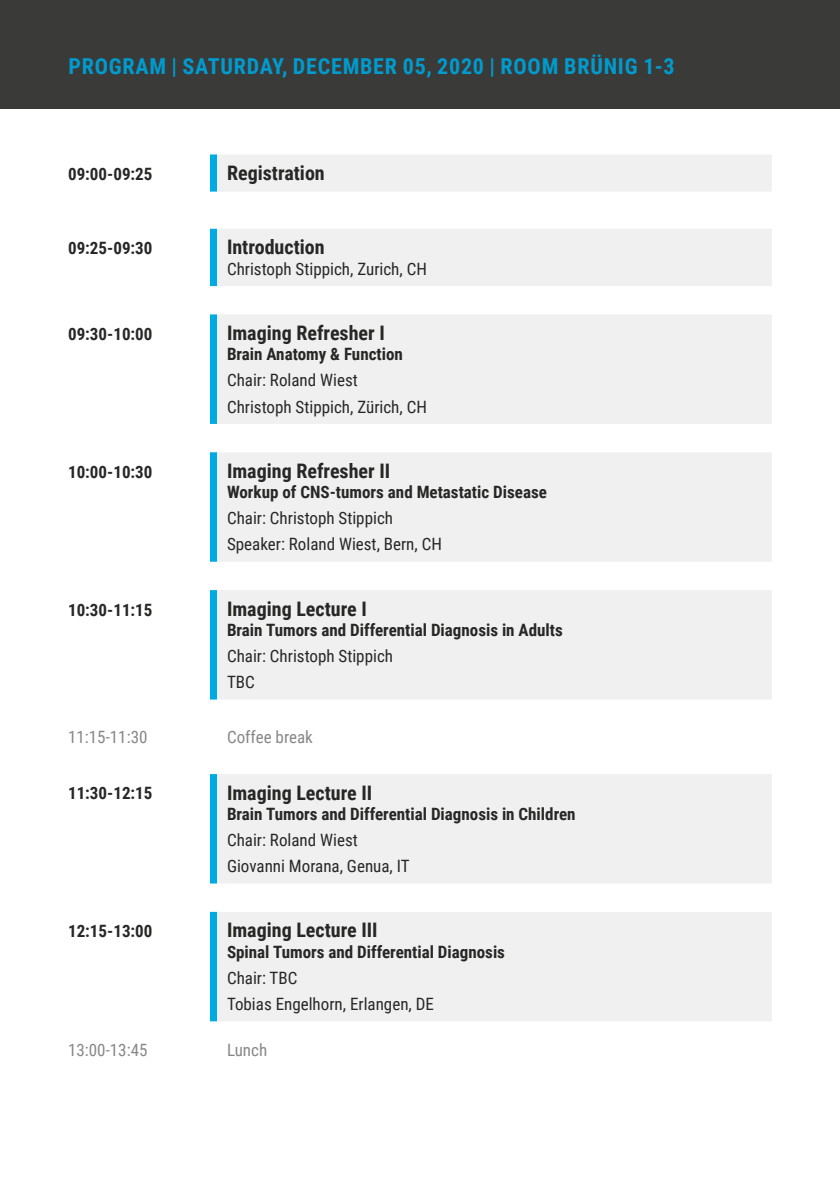
<style>
.page{position:relative;width:840px;height:1191px;background:#fff}
.page>*{position:absolute;margin:0;border:0;box-sizing:border-box;transform-origin:0 0}
.t1{font:700 22px "Roboto Condensed";letter-spacing:.035em;color:#009bce}
.t2{font:700 20px "Roboto Condensed";color:#272726}
.t3{font:700 17px "Roboto Condensed";color:#272726}
.t4{font:17px/26px "Roboto Condensed";color:#272726}
.t5{font:17px "Roboto Condensed";color:#868786}
</style>
<div class="page">
<div style="left:0;top:0;width:839px;height:108px;background:#3a3a39"></div>
<svg style="left:210px;top:154px;width:7px;height:867px"></svg>
<svg style="left:217px;top:154px;width:554px;height:867px;fill:#f0f0f0"></svg>
<p class="t1" style="left:68px;top:51px;width:607px">PROGRAM | SATURDAY, DECEMBER 05, 2020 | ROOM BRÜNIG 1-3</p>
<p class="t3" style="left:68px;top:162px;width:86px">09:00-09:25</p>
<p class="t2" style="left:227px;top:159px;width:99px">Registration</p>
<p class="t3" style="left:68px;top:236px;width:86px">09:25-09:30</p>
<p class="t2" style="left:227px;top:233px;width:99px">Introduction</p>
<p class="t4" style="left:227px;top:255px;width:201px">Christoph Stippich, Zurich, CH</p>
<p class="t3" style="left:68px;top:322px;width:86px">09:30-10:00</p>
<p class="t2" style="left:227px;top:319px;width:159px">Imaging Refresher I</p>
<p class="t3" style="left:227px;top:342px;width:177px">Brain Anatomy &amp; Function</p>
<p class="t4" style="left:227px;top:367px;width:201px">Chair: Roland Wiest<br>Christoph Stippich, Zürich, CH</p>
<p class="t3" style="left:68px;top:460px;width:86px">10:00-10:30</p>
<p class="t2" style="left:227px;top:457px;width:165px">Imaging Refresher II</p>
<p class="t3" style="left:227px;top:480px;width:321px">Workup of CNS-tumors and Metastatic Disease</p>
<p class="t4" style="left:227px;top:504px;width:216px">Chair: Christoph Stippich<br>Speaker: Roland Wiest, Bern, CH</p>
<p class="t3" style="left:68px;top:597px;width:86px">10:30-11:15</p>
<p class="t2" style="left:227px;top:594px;width:141px">Imaging Lecture I</p>
<p class="t3" style="left:227px;top:618px;width:337px">Brain Tumors and Differential Diagnosis in Adults</p>
<p class="t4" style="left:227px;top:642px;width:167px">Chair: Christoph Stippich<br>TBC</p>
<p class="t5" style="left:68px;top:725px;width:81px">11:15-11:30</p>
<p class="t5" style="left:227px;top:725px;width:87px">Coffee break</p>
<p class="t3" style="left:68px;top:781px;width:86px">11:30-12:15</p>
<p class="t2" style="left:227px;top:778px;width:147px">Imaging Lecture II</p>
<p class="t3" style="left:227px;top:802px;width:350px">Brain Tumors and Differential Diagnosis in Children</p>
<p class="t4" style="left:227px;top:826px;width:184px">Chair: Roland Wiest<br>Giovanni Morana, Genua, IT</p>
<p class="t3" style="left:68px;top:919px;width:86px">12:15-13:00</p>
<p class="t2" style="left:227px;top:916px;width:152px">Imaging Lecture III</p>
<p class="t3" style="left:227px;top:940px;width:279px">Spinal Tumors and Differential Diagnosis</p>
<p class="t4" style="left:227px;top:964px;width:208px">Chair: TBC<br>Tobias Engelhorn, Erlangen, DE</p>
<p class="t5" style="left:68px;top:1038px;width:81px">13:00-13:45</p>
<p class="t5" style="left:227px;top:1038px;width:42px">Lunch</p>
</div>
